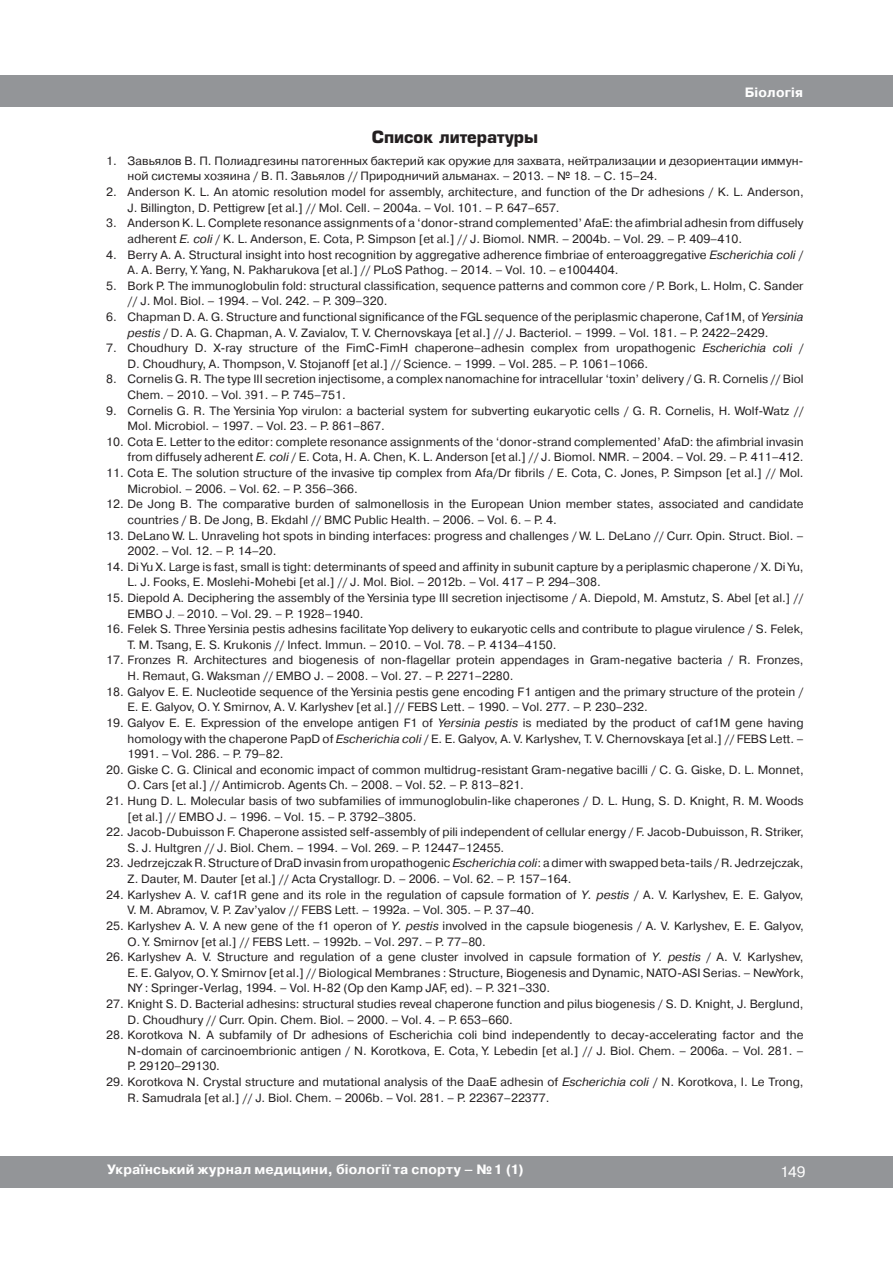
<style>
.page{position:relative;width:893px;height:1263px;background:#fff}
.page>*{position:absolute;margin:0;border:0;box-sizing:border-box;transform-origin:0 0}
.t1{font:700 16.5px "Europe";color:#231f20}
.t2{font:15px "Pragmatica C";color:#fff}
.t3{font:700 13.5px "Pragmatica C";letter-spacing:.015em;color:#fff}
.t4{font:12px/15.6px "Pragmatica C";color:#231f20}
.s1{font-style:italic}
.s2{font-family:"Times New Roman"}
</style>
<div class="page">
<div style="left:0;top:1156px;width:893px;height:31px;background:#939598"></div>
<div style="left:0;top:76px;width:893px;height:31px;background:#939598"></div>
<p class="t3" style="left:745px;top:85px;width:60px">Біологія</p>
<h1 class="t1" style="left:372px;top:127px;width:168px">Список литературы</h1>
<p class="t4" style="left:128px;top:153px;width:678px;text-indent:-21px">1. Завьялов В. П. Полиадгезины патогенных бактерий как оружие для захвата, нейтрализации и дезориентации иммун&shy;ной системы хозяина / В. П. Завьялов // Природничий альманах. – 2013. – № 18. – С. 15–24.</p>
<p class="t4" style="left:128px;top:184px;width:678px;text-indent:-21px">2. Anderson K. L. An atomic resolution model for assembly, architecture, and function of the Dr adhesions / K. L. Anderson,<br>J. Billington, D. Pettigrew [et al.] // Mol. Cell. – 2004a. – Vol. 101. – Р. 647–657.</p>
<p class="t4" style="left:128px;top:215px;width:677px;text-indent:-21px">3. Anderson K. L. Complete resonance assignments of a ‘donor-strand complemented’ AfaE: the afimbrial adhesin from diffusely adherent <span class="s1">E. coli</span> / K. L. Anderson, E. Cota, P. Simpson [et al.] // J. Biomol. NMR. – 2004b. – Vol. 29. – Р. 409–410.</p>
<p class="t4" style="left:128px;top:247px;width:678px;text-indent:-21px">4. Berry A. A. Structural insight into host recognition by aggregative adherence fimbriae of enteroaggregative <span class="s1">Escherichia coli</span> /<br>A. A. Berry, Y. Yang, N. Pakharukova [et al.] // PLoS Pathog. – 2014. – Vol. 10. – e1004404.</p>
<p class="t4" style="left:128px;top:278px;width:678px;text-indent:-21px">5. Bork P. The immunoglobulin fold: structural classification, sequence patterns and common core / P. Bork, L. Holm, C. Sander // J. Mol. Biol. – 1994. – Vol. 242. – Р. 309–320.</p>
<p class="t4" style="left:128px;top:309px;width:678px;text-indent:-21px">6. Chapman D. A. G. Structure and functional significance of the FGL sequence of the periplasmic chaperone, Caf1M, of <span class="s1">Yersinia pestis</span> / D. A. G. Chapman, A. V. Zavialov, T. V. Chernovskaya [et al.] // J. Bacteriol. – 1999. – Vol. 181. – Р. 2422–2429.</p>
<p class="t4" style="left:128px;top:340px;width:678px;text-indent:-21px">7. Choudhury D. X-ray structure of the FimC-FimH chaperone–adhesin complex from uropathogenic <span class="s1">Escherichia coli</span> /<br>D. Choudhury, A. Thompson, V. Stojanoff [et al.] // Science. – 1999. – Vol. 285. – Р. 1061–1066.</p>
<p class="t4" style="left:128px;top:372px;width:678px;text-indent:-21px">8. Cornelis G. R. The type III secretion injectisome, a complex nanomachine for intracellular ‘toxin’ delivery / G. R. Cornelis // Biol<br>Chem. – 2010. – Vol. <span class="s2">3</span>91. – Р. 745–751.</p>
<p class="t4" style="left:128px;top:403px;width:678px;text-indent:-21px">9. Cornelis G. R. The Yersinia Yop virulon: a bacterial system for subverting eukaryotic cells / G. R. Cornelis, H. Wolf-Watz //<br>Mol. Microbiol. – 1997. – Vol. 23. – Р. 861–867.</p>
<p class="t4" style="left:106px;top:434px;width:699px;text-align:right">10. Cota E. Letter to the editor: complete resonance assignments of the ‘donor-strand complemented’ AfaD: the afimbrial invasin from diffusely adherent <span class="s1">E. coli</span> / E. Cota, H. A. Chen, K. L. Anderson [et al.] // J. Biomol. NMR. – 2004. – Vol. 29. – Р. 411–412.</p>
<p class="t4" style="left:128px;top:465px;width:677px;text-indent:-21px">11. Cota E. The solution structure of the invasive tip complex from Afa/Dr fibrils / E. Cota, C. Jones, P. Simpson [et al.] // Mol.<br>Microbiol. – 2006. – Vol. 62. – Р. 356–366.</p>
<p class="t4" style="left:128px;top:496px;width:678px;text-indent:-21px">12. De Jong B. The comparative burden of salmonellosis in the European Union member states, associated and candidate countries / B. De Jong, B. Ekdahl // BMC Public Health. – 2006. – Vol. 6. – Р. 4.</p>
<p class="t4" style="left:128px;top:528px;width:677px;text-indent:-21px">13. DeLano W. L. Unraveling hot spots in binding interfaces: progress and challenges / W. L. DeLano // Curr. Opin. Struct. Biol. –<br>2002. – Vol. 12. – Р. 14–20.</p>
<p class="t4" style="left:128px;top:559px;width:678px;text-indent:-21px">14. Di Yu X. Large is fast, small is tight: determinants of speed and affinity in subunit capture by a periplasmic chaperone / X. Di Yu,<br>L. J. Fooks, E. Moslehi-Mohebi [et al.] // J. Mol. Biol. – 2012b. – Vol. 417 – Р. 294–308.</p>
<p class="t4" style="left:128px;top:590px;width:677px;text-indent:-21px">15. Diepold A. Deciphering the assembly of the Yersinia type III secretion injectisome / A. Diepold, M. Amstutz, S. Abel [et al.] //<br>EMBO J<span class="s2">. –</span> 2010. – Vol. 29. – Р. 1928–1940.</p>
<p class="t4" style="left:128px;top:621px;width:678px;text-indent:-21px">16. Felek S. Three Yersinia pestis adhesins facilitate Yop delivery to eukaryotic cells and contribute to plague virulence / S. Felek,<br>T. M. Tsang, E. S. Krukonis // Infect. Immun. – 2010. – Vol. 78. – Р. 4134–4150.</p>
<p class="t4" style="left:128px;top:653px;width:678px;text-indent:-21px">17. Fronzes R. Architectures and biogenesis of non-flagellar protein appendages in Gram-negative bacteria / R. Fronzes,<br>H. Remaut, G. Waksman // EMBO J. – 2008. – Vol. 27. – Р. 2271–2280.</p>
<p class="t4" style="left:128px;top:684px;width:677px;text-indent:-21px">18. Galyov E. E. Nucleotide sequence of the Yersinia pestis gene encoding F1 antigen and the primary structure of the protein /<br>E. E. Galyov, O. Y. Smirnov, A. V. Karlyshev [et al.] // FEBS Lett. – 1990. – Vol. 277. – Р. 230–232.</p>
<p class="t4" style="left:128px;top:715px;width:678px;text-align:justify;text-indent:-21px">19. Galyov E. E. Expression of the envelope antigen F1 of <span class="s1">Yersinia pestis</span> is mediated by the product of caf1M gene having homology with the chaperone PapD of <span class="s1">Escherichia coli</span> / E. E. Galyov, A. V. Karlyshev, T. V. Chernovskaya [et al.] // FEBS Lett. – 1991. – Vol. 286. – Р. 79–82.</p>
<p class="t4" style="left:128px;top:762px;width:678px;text-indent:-21px">20. Giske C. G. Clinical and economic impact of common multidrug-resistant Gram-negative bacilli / C. G. Giske, D. L. Monnet,<br>O. Cars [et al.] // Antimicrob. Agents Ch. – 2008. – Vol. 52. – Р. 813–821.</p>
<p class="t4" style="left:128px;top:793px;width:678px;text-indent:-21px">21. Hung D. L. Molecular basis of two subfamilies of immunoglobulin-like chaperones / D. L. Hung, S. D. Knight, R. M. Woods [et al.] // EMBO J. – 1996. – Vol. 15. – Р. 3792–3805.</p>
<p class="t4" style="left:128px;top:824px;width:678px;text-indent:-21px">22. Jacob-Dubuisson F. Chaperone assisted self-assembly of pili independent of cellular energy / F. Jacob-Dubuisson, R. Striker,<br>S. J. Hultgren // J. Biol. Chem. – 1994. – Vol. 269. – Р. 12447–12455.</p>
<p class="t4" style="left:128px;top:855px;width:678px;text-indent:-21px">23. Jedrzejczak R. Structure of DraD invasin from uropathogenic <span class="s1">Escherichia coli</span>: a dimer with swapped beta-tails / R. Jedrzejczak,<br>Z. Dauter, M. Dauter [et al.] // Acta Crystallogr. D. – 2006. – Vol. 62. – Р. 157–164.</p>
<p class="t4" style="left:128px;top:887px;width:678px;text-indent:-21px">24. Karlyshev A. V. caf1R gene and its role in the regulation of capsule formation of <span class="s1">Y. pestis</span> / A. V. Karlyshev, E. E. Galyov,<br>V. M. Abramov, V. P. Zav’yalov // FEBS Lett. – 1992a. – Vol. 305. – Р. 37–40.</p>
<p class="t4" style="left:128px;top:918px;width:678px;text-indent:-21px">25. Karlyshev A. V. A new gene of the f1 operon of <span class="s1">Y. pestis</span> involved in the capsule biogenesis / A. V. Karlyshev, E. E. Galyov,<br>O. Y. Smirnov [et al.] // FEBS Lett. – 1992b. – Vol. 297. – Р. 77–80.</p>
<p class="t4" style="left:128px;top:949px;width:678px;text-align:justify;text-indent:-21px">26. Karlyshev A. V. Structure and regulation of a gene cluster involved in capsule formation of <span class="s1">Y. pestis</span> / A. V. Karlyshev, E. E. Galyov, O. Y. Smirnov [et al.] // Biological Membranes : Structure, Biogenesis and Dynamic, NATO-ASI Serias. – NewYork, NY : Springer-Verlag, 1994. – Vol. H-82 (Op den Kamp JAF, ed). – Р. 321–330.</p>
<p class="t4" style="left:128px;top:996px;width:677px;text-indent:-21px">27. Knight S. D. Bacterial adhesins: structural studies reveal chaperone function and pilus biogenesis / S. D. Knight, J. Berglund,<br>D. Choudhury // Curr. Opin. Chem. Biol. – 2000. – Vol. 4. – Р. 653–660.</p>
<p class="t4" style="left:128px;top:1027px;width:677px;text-align:justify;text-indent:-21px">28. Korotkova N. A subfamily of Dr adhesions of Escherichia coli bind independently to decay-accelerating factor and the N-domain of carcinoembrionic antigen / N. Korotkova, E. Cota, Y. Lebedin [et al.] // J. Biol. Chem. – 2006a. – Vol. 281. – Р. 29120–29130.</p>
<p class="t4" style="left:128px;top:1074px;width:678px;text-indent:-21px">29. Korotkova N. Crystal structure and mutational analysis of the DaaE adhesin of <span class="s1">Escherichia coli</span> / N. Korotkova, I. Le Trong,<br>R. Samudrala [et al.] // J. Biol. Chem. – 2006b. – Vol. 281. – Р. 22367–22377.</p>
<p class="t3" style="left:107px;top:1162px;width:418px">Український журнал медицини, біології та спорту – №1 (1)</p>
<p class="t2" style="left:780px;top:1163px;width:27px">149</p>
</div>
